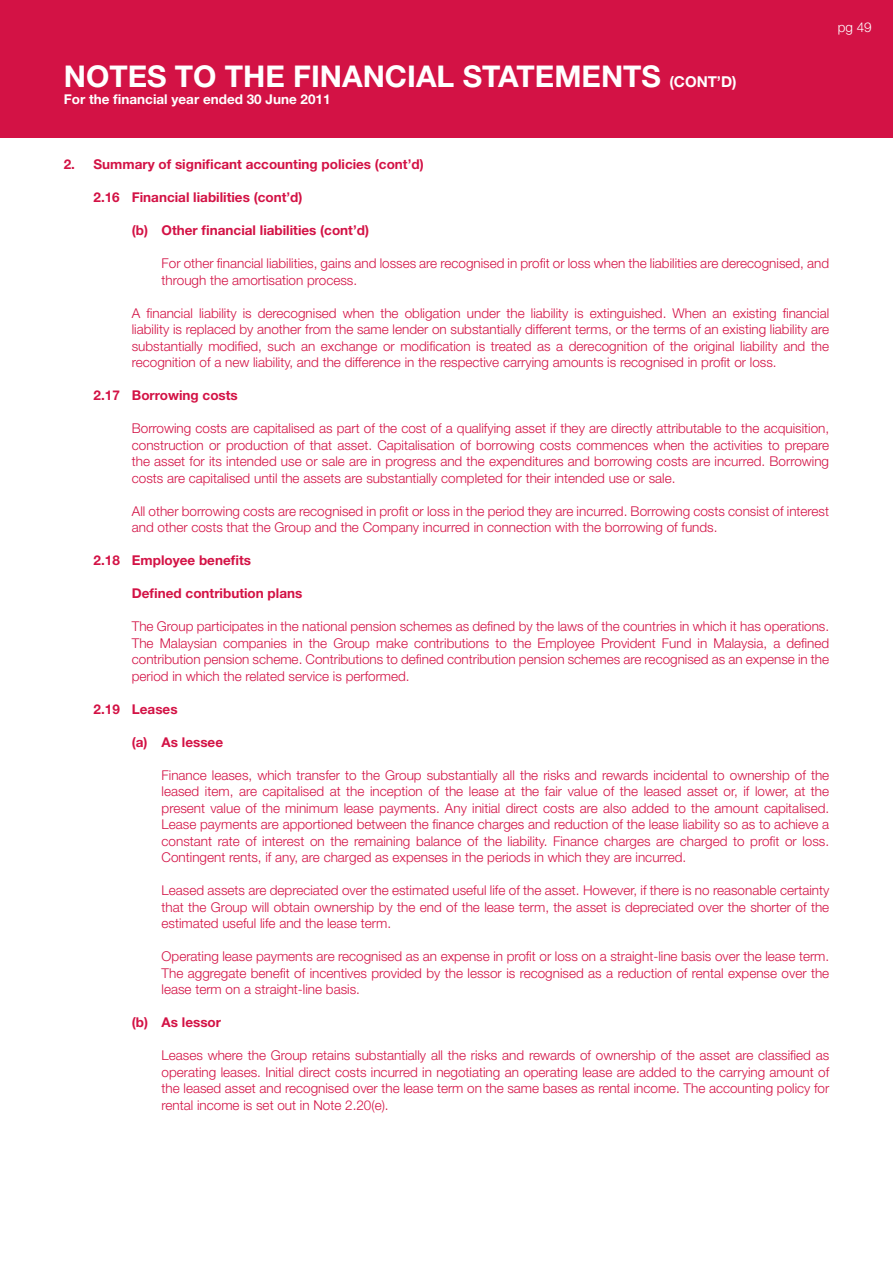
<style>
.page{position:relative;width:893px;height:1263px;background:#fff}
.page>*{position:absolute;margin:0;border:0;box-sizing:border-box;transform-origin:0 0}
.t1{font:700 30px "Helvetica Neue";color:#fff}
.t2{font:300 13.5px/16.5px "Helvetica Neue";color:#d31245;text-align:justify}
.t3{font:700 13.5px "Helvetica Neue";color:#d31245}
.t4{font:700 13.5px "Helvetica Neue";color:#fff}
.t5{font:300 13.5px "Helvetica Neue";color:#fff}
.s1{font-size:15px}
</style>
<div class="page">
<div style="left:0;top:0;width:893px;height:137px;background:#d31245"></div>
<h1 class="t1" style="left:64px;top:58px;width:674px">NOTES TO THE FINANCIAL STATEMENTS <span class="s1">(CONT’D)</span></h1>
<p class="t4" style="left:64px;top:91px;width:268px">For the financial year ended 30 June 2011</p>
<p class="t5" style="left:838px;top:19px;width:36px">pg 49</p>
<p class="t3" style="left:64px;top:156px;width:361px">2. Summary of significant accounting policies (cont’d)</p>
<p class="t3" style="left:94px;top:189px;width:210px">2.16 Financial liabilities (cont’d)</p>
<p class="t3" style="left:132px;top:222px;width:239px">(b) Other financial liabilities (cont’d)</p>
<p class="t2" style="left:162px;top:255px;width:669px">For other financial liabilities, gains and losses are recognised in profit or loss when the liabilities are derecognised, and through the amortisation process.</p>
<p class="t2" style="left:132px;top:305px;width:699px">A financial liability is derecognised when the obligation under the liability is extinguished. When an existing financial liability is replaced by another from the same lender on substantially different terms, or the terms of an existing liability are substantially modified, such an exchange or modification is treated as a derecognition of the original liability and the recognition of a new liability, and the difference in the respective carrying amounts is recognised in profit or loss.</p>
<p class="t3" style="left:94px;top:387px;width:146px">2.17 Borrowing costs</p>
<p class="t2" style="left:132px;top:420px;width:699px">Borrowing costs are capitalised as part of the cost of a qualifying asset if they are directly attributable to the acquisition, construction or production of that asset. Capitalisation of borrowing costs commences when the activities to prepare the asset for its intended use or sale are in progress and the expenditures and borrowing costs are incurred. Borrowing costs are capitalised until the assets are substantially completed for their intended use or sale.</p>
<p class="t2" style="left:132px;top:502px;width:699px">All other borrowing costs are recognised in profit or loss in the period they are incurred. Borrowing costs consist of interest and other costs that the Group and the Company incurred in connection with the borrowing of funds.</p>
<p class="t3" style="left:94px;top:552px;width:159px">2.18 Employee benefits</p>
<p class="t3" style="left:132px;top:585px;width:172px">Defined contribution plans</p>
<p class="t2" style="left:132px;top:618px;width:699px">The Group participates in the national pension schemes as defined by the laws of the countries in which it has operations.<br>The Malaysian companies in the Group make contributions to the Employee Provident Fund in Malaysia, a defined contribution pension scheme. Contributions to defined contribution pension schemes are recognised as an expense in the period in which the related service is performed.</p>
<p class="t3" style="left:94px;top:701px;width:86px">2.19 Leases</p>
<p class="t3" style="left:132px;top:734px;width:93px">(a) As lessee</p>
<p class="t2" style="left:162px;top:766px;width:669px">Finance leases, which transfer to the Group substantially all the risks and rewards incidental to ownership of the leased item, are capitalised at the inception of the lease at the fair value of the leased asset or, if lower, at the present value of the minimum lease payments. Any initial direct costs are also added to the amount capitalised.<br>Lease payments are apportioned between the finance charges and reduction of the lease liability so as to achieve a constant rate of interest on the remaining balance of the liability. Finance charges are charged to profit or loss.<br>Contingent rents, if any, are charged as expenses in the periods in which they are incurred.</p>
<p class="t2" style="left:162px;top:882px;width:669px">Leased assets are depreciated over the estimated useful life of the asset. However, if there is no reasonable certainty that the Group will obtain ownership by the end of the lease term, the asset is depreciated over the shorter of the estimated useful life and the lease term.</p>
<p class="t2" style="left:162px;top:948px;width:669px">Operating lease payments are recognised as an expense in profit or loss on a straight-line basis over the lease term.<br>The aggregate benefit of incentives provided by the lessor is recognised as a reduction of rental expense over the lease term on a straight-line basis.</p>
<p class="t3" style="left:132px;top:1014px;width:91px">(b) As lessor</p>
<p class="t2" style="left:162px;top:1047px;width:669px">Leases where the Group retains substantially all the risks and rewards of ownership of the asset are classified as operating leases. Initial direct costs incurred in negotiating an operating lease are added to the carrying amount of the leased asset and recognised over the lease term on the same bases as rental income. The accounting policy for rental income is set out in Note 2.20(e).</p>
</div>
